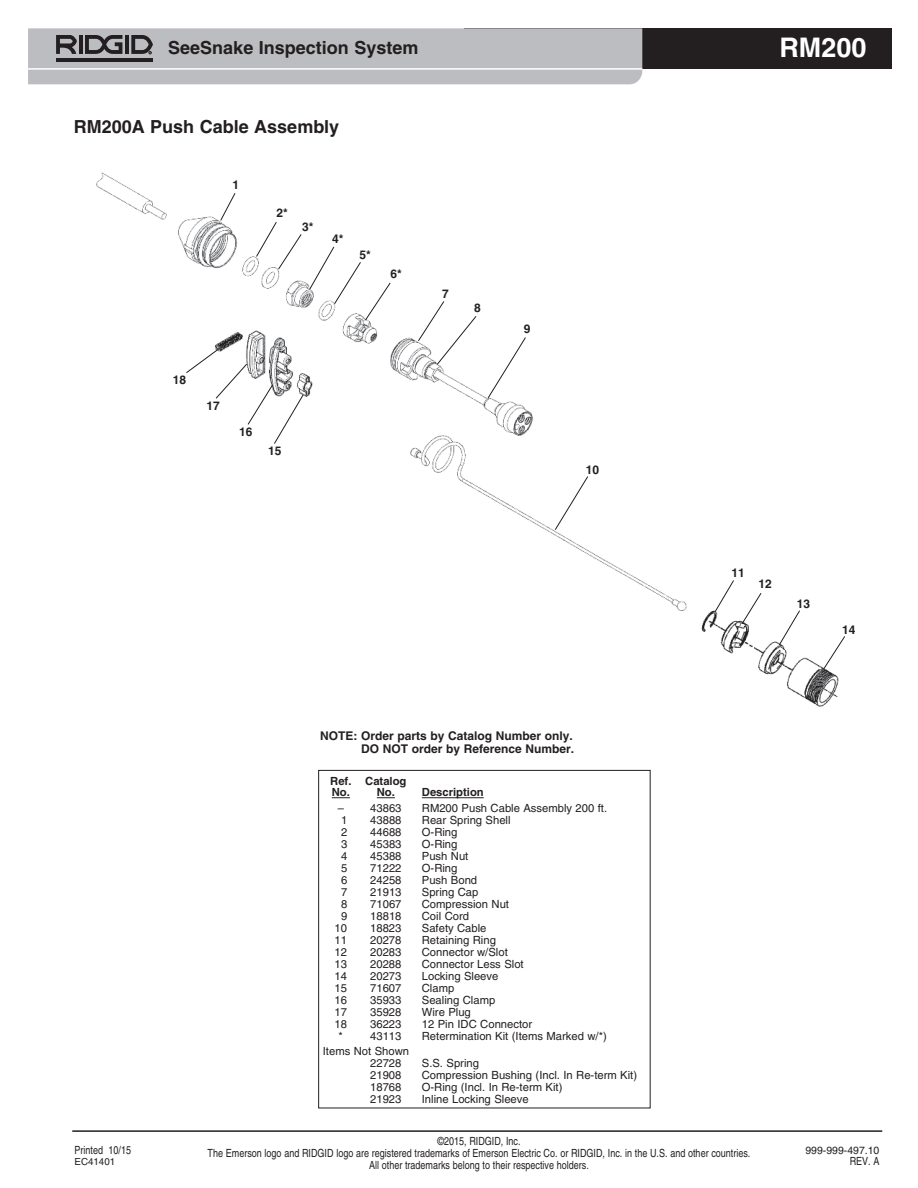
<style>
.page{position:relative;width:918px;height:1188px;background:#fff}
.page>*{position:absolute;margin:0;border:0;box-sizing:border-box;transform-origin:0 0}
.t1{font:700 27px "Helvetica LT Std";color:#fff}
.t2{font:700 18px "Helvetica LT Std";color:#231f20}
.t3{font:700 12px/13.5px "Helvetica LT Std";color:#231f20;text-align:right}
.t4{font:11.25px/12px "Helvetica LT Std";color:#231f20}
.t5{font:11.25px/12px "Helvetica LT Std";color:#231f20;text-align:center;scale:.8 1}
.t6{font:700 11.25px/11.6px "Helvetica LT Std";color:#231f20}
.t7{font:10.5px "Helvetica LT Std";color:#231f20}
.t8{font:9.75px "Helvetica LT Std";color:#231f20}
</style>
<div class="page">
<div style="left:464px;top:28px;width:428px;height:41px;background:#231f20"></div>
<svg style="left:28px;top:28px;width:614px;height:56px;background:#b7b8bb"></svg>
<img style="left:96px;top:172px;width:743px;height:535px">
<div style="left:318px;top:770px;width:333px;height:338px;border:1px solid #231f20"></div>
<svg style="left:332px;top:797px;width:18px;height:1px"></svg>
<svg style="left:377px;top:797px;width:18px;height:1px"></svg>
<hr style="left:422px;top:797px;width:62px;height:1px;background:#231f20">
<svg style="left:220px;top:192px;width:16px;height:29px"></svg>
<svg style="left:255px;top:221px;width:47px;height:49px"></svg>
<svg style="left:309px;top:246px;width:82px;height:75px"></svg>
<svg style="left:417px;top:300px;width:60px;height:66px"></svg>
<svg style="left:487px;top:337px;width:40px;height:62px"></svg>
<svg style="left:554px;top:476px;width:35px;height:55px"></svg>
<svg style="left:714px;top:579px;width:21px;height:34px"></svg>
<svg style="left:741px;top:592px;width:21px;height:32px"></svg>
<svg style="left:778px;top:610px;width:23px;height:36px"></svg>
<svg style="left:823px;top:635px;width:22px;height:35px"></svg>
<svg style="left:185px;top:347px;width:119px;height:98px"></svg>
<hr style="left:72px;top:1130px;width:810px;height:2px;background:#231f20">
<h2 class="t2" style="left:168px;top:41px;width:252px">SeeSnake Inspection System</h2>
<h1 class="t1" style="left:779px;top:38px;width:89px">RM200</h1>
<h2 class="t2" style="left:74px;top:120px;width:267px">RM200A Push Cable Assembly</h2>
<p class="t3" style="left:233px;top:179px;width:8px">1</p>
<p class="t3" style="left:276px;top:207px;width:13px">2*</p>
<p class="t3" style="left:302px;top:221px;width:13px">3*</p>
<p class="t3" style="left:332px;top:234px;width:13px">4*</p>
<p class="t3" style="left:359px;top:249px;width:13px">5*</p>
<p class="t3" style="left:391px;top:269px;width:13px">6*</p>
<p class="t3" style="left:173px;top:374px;width:15px">18</p>
<p class="t3" style="left:206px;top:400px;width:15px">17</p>
<p class="t3" style="left:239px;top:426px;width:15px">16</p>
<p class="t3" style="left:268px;top:445px;width:15px">15</p>
<p class="t3" style="left:442px;top:288px;width:8px">7</p>
<p class="t3" style="left:474px;top:303px;width:8px">8</p>
<p class="t3" style="left:524px;top:323px;width:8px">9</p>
<p class="t3" style="left:586px;top:464px;width:15px">10</p>
<p class="t3" style="left:320px;top:730px;width:255px">NOTE: Order parts by Catalog Number only.<br>DO NOT order by Reference Number.</p>
<p class="t6" style="left:330px;top:776px;width:78px">Ref. Catalog<br>No. No.</p>
<p class="t6" style="left:422px;top:788px;width:63px">Description</p>
<p class="t4" style="left:338px;top:803px;width:65px">– 43863</p>
<p class="t4" style="left:422px;top:803px;width:187px">RM200 Push Cable Assembly 200 ft.</p>
<p class="t4" style="left:341px;top:815px;width:8px">1</p>
<p class="t4" style="left:370px;top:815px;width:33px">43888</p>
<p class="t4" style="left:422px;top:815px;width:90px">Rear Spring Shell</p>
<p class="t4" style="left:341px;top:827px;width:8px">2</p>
<p class="t4" style="left:370px;top:827px;width:33px">44688</p>
<p class="t4" style="left:422px;top:827px;width:37px">O-Ring</p>
<p class="t4" style="left:341px;top:839px;width:8px">3</p>
<p class="t4" style="left:370px;top:839px;width:33px">45383</p>
<p class="t4" style="left:422px;top:839px;width:37px">O-Ring</p>
<p class="t4" style="left:341px;top:851px;width:8px">4</p>
<p class="t4" style="left:370px;top:851px;width:33px">45388</p>
<p class="t4" style="left:422px;top:851px;width:48px">Push Nut</p>
<p class="t4" style="left:341px;top:863px;width:8px">5</p>
<p class="t4" style="left:370px;top:863px;width:33px">71222</p>
<p class="t4" style="left:422px;top:863px;width:37px">O-Ring</p>
<p class="t4" style="left:341px;top:875px;width:8px">6</p>
<p class="t4" style="left:370px;top:875px;width:33px">24258</p>
<p class="t4" style="left:422px;top:875px;width:57px">Push Bond</p>
<p class="t4" style="left:341px;top:887px;width:8px">7</p>
<p class="t4" style="left:370px;top:887px;width:33px">21913</p>
<p class="t4" style="left:422px;top:887px;width:58px">Spring Cap</p>
<p class="t4" style="left:341px;top:899px;width:8px">8</p>
<p class="t4" style="left:370px;top:899px;width:33px">71067</p>
<p class="t4" style="left:422px;top:899px;width:89px">Compression Nut</p>
<p class="t4" style="left:341px;top:911px;width:8px">9</p>
<p class="t4" style="left:370px;top:911px;width:33px">18818</p>
<p class="t4" style="left:422px;top:911px;width:49px">Coil Cord</p>
<p class="t4" style="left:335px;top:923px;width:14px">10</p>
<p class="t4" style="left:370px;top:923px;width:33px">18823</p>
<p class="t4" style="left:422px;top:923px;width:66px">Safety Cable</p>
<p class="t4" style="left:335px;top:935px;width:14px">11</p>
<p class="t4" style="left:370px;top:935px;width:33px">20278</p>
<p class="t4" style="left:422px;top:935px;width:76px">Retaining Ring</p>
<p class="t4" style="left:335px;top:947px;width:14px">12</p>
<p class="t4" style="left:370px;top:947px;width:33px">20283</p>
<p class="t4" style="left:422px;top:947px;width:87px">Connector w/Slot</p>
<p class="t4" style="left:335px;top:959px;width:14px">13</p>
<p class="t4" style="left:370px;top:959px;width:33px">20288</p>
<p class="t4" style="left:422px;top:959px;width:103px">Connector Less Slot</p>
<p class="t4" style="left:335px;top:971px;width:14px">14</p>
<p class="t4" style="left:370px;top:971px;width:33px">20273</p>
<p class="t4" style="left:422px;top:971px;width:78px">Locking Sleeve</p>
<p class="t4" style="left:335px;top:983px;width:14px">15</p>
<p class="t4" style="left:370px;top:983px;width:33px">71607</p>
<p class="t4" style="left:422px;top:983px;width:34px">Clamp</p>
<p class="t4" style="left:335px;top:995px;width:14px">16</p>
<p class="t4" style="left:370px;top:995px;width:33px">35933</p>
<p class="t4" style="left:422px;top:995px;width:75px">Sealing Clamp</p>
<p class="t4" style="left:335px;top:1007px;width:14px">17</p>
<p class="t4" style="left:370px;top:1007px;width:33px">35928</p>
<p class="t4" style="left:422px;top:1007px;width:51px">Wire Plug</p>
<p class="t4" style="left:335px;top:1019px;width:14px">18</p>
<p class="t4" style="left:370px;top:1019px;width:33px">36223</p>
<p class="t4" style="left:422px;top:1019px;width:112px">12 Pin IDC Connector</p>
<p class="t4" style="left:339px;top:1031px;width:6px">*</p>
<p class="t4" style="left:370px;top:1031px;width:33px">43113</p>
<p class="t4" style="left:422px;top:1031px;width:187px">Retermination Kit (Items Marked w/*)</p>
<p class="t4" style="left:370px;top:1046px;width:40px;text-indent:-47px">Items Not Shown<br>22728</p>
<p class="t4" style="left:422px;top:1058px;width:59px">S.S. Spring</p>
<p class="t4" style="left:370px;top:1070px;width:33px">21908</p>
<p class="t4" style="left:422px;top:1070px;width:217px">Compression Bushing (Incl. In Re-term Kit)</p>
<p class="t4" style="left:370px;top:1082px;width:33px">18768</p>
<p class="t4" style="left:422px;top:1082px;width:142px">O-Ring (Incl. In Re-term Kit)</p>
<p class="t4" style="left:370px;top:1094px;width:33px">21923</p>
<p class="t4" style="left:422px;top:1094px;width:108px">Inline Locking Sleeve</p>
<p class="t3" style="left:731px;top:567px;width:15px">11</p>
<p class="t3" style="left:759px;top:578px;width:15px">12</p>
<p class="t3" style="left:797px;top:598px;width:15px">13</p>
<p class="t3" style="left:842px;top:624px;width:15px">14</p>
<p class="t5" style="left:208px;top:1136px;width:680px">©2015, RIDGID, Inc.<br>The Emerson logo and RIDGID logo are registered trademarks of Emerson Electric Co. or RIDGID, Inc. in the U.S. and other countries.<br>All other trademarks belong to their respective holders.</p>
<p class="t5" style="left:75px;top:1145px;width:72px">Printed 10/15</p>
<p class="t7" style="left:805px;top:1147px;width:76px">999-999-497.10</p>
<p class="t8" style="left:75px;top:1158px;width:42px">EC41401</p>
<p class="t5" style="left:850px;top:1156px;width:39px">REV. A</p>
</div>
